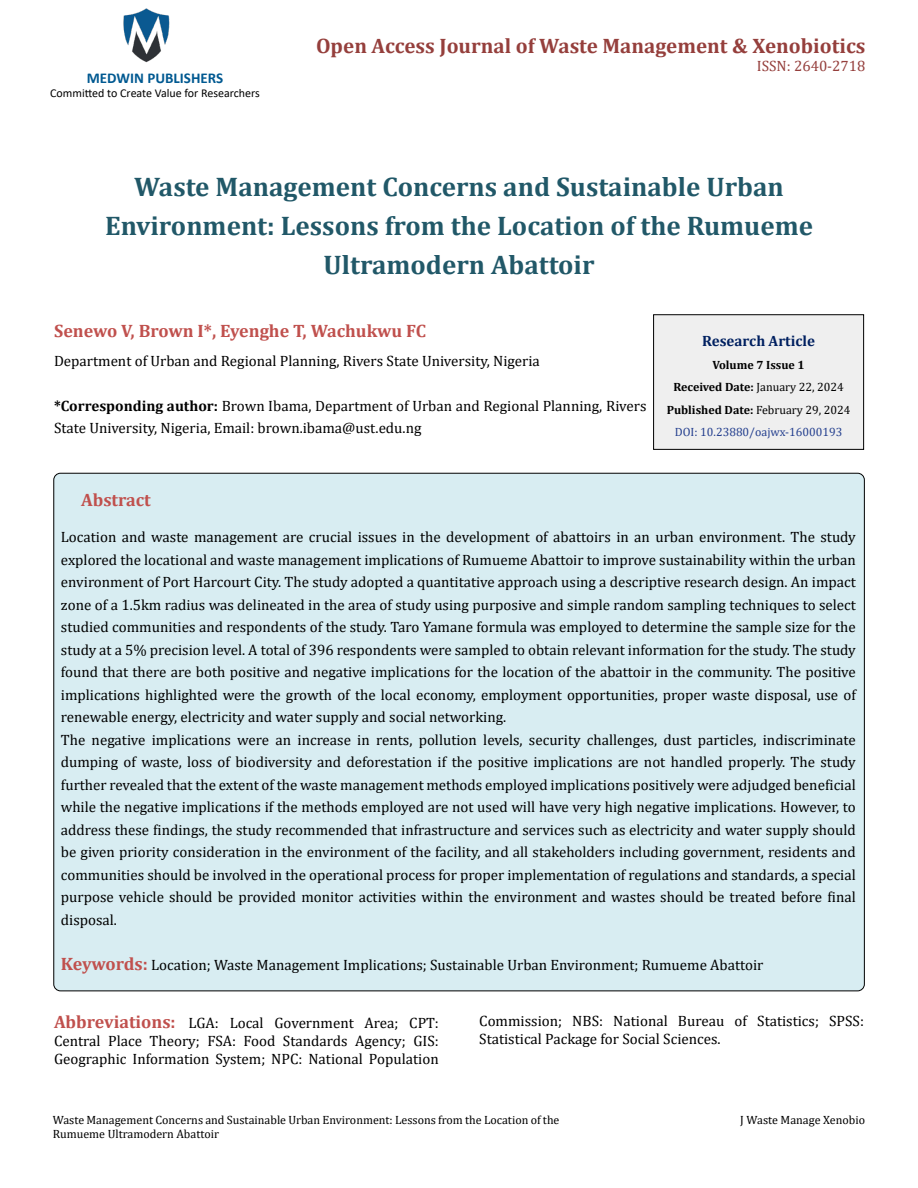
<style>
.page{position:relative;width:918px;height:1188px;background:#fff}
.page>*{position:absolute;margin:0;border:0;box-sizing:border-box;transform-origin:0 0}
.t1{font:700 27px/39px "Cambria";color:#215868;text-align:center}
.t2{font:700 21px "Cambria";color:#953f3c}
.t3{font:700 18px "Cambria";color:#c0504d}
.t4{font:15px/22.5px "Cambria";color:#000}
.t5{font:700 15px "Calibri";color:#005991}
.t6{font:700 15px "Cambria";color:#002060}
.t7{font:15px "Cambria";color:#953f3c}
.t8{font:12px/14.4px "Cambria";color:#000}
.t9{font:700 12px/22.5px "Cambria";color:#000;text-align:center}
.t10{font:12px "Calibri";color:#000}
.s1{font-weight:700}
.s2{font-weight:400}
.s3{font-weight:400;color:#25408f}
.s4{font-weight:700;font-size:18px;color:#c0504d}
</style>
<div class="page">
<img style="left:123px;top:8px;width:47px;height:55px">
<div style="left:654px;top:315px;width:210px;height:134px;background:#efefef"></div>
<div style="left:653px;top:314px;width:211px;height:136px;border:1px solid #000"></div>
<div style="left:54px;top:473px;width:810px;height:518px;background:#d8edf2;border-radius:7px"></div>
<p class="t5" style="left:87px;top:67px;width:138px">MEDWIN PUBLISHERS</p>
<p class="t10" style="left:50px;top:85px;width:211px">Committed to Create Value for Researchers</p>
<h2 class="t2" style="left:316px;top:31px;width:551px">Open Access Journal of Waste Management &amp; Xenobiotics</h2>
<p class="t7" style="left:757px;top:57px;width:110px">ISSN: 2640-2718</p>
<h1 class="t1" style="left:105px;top:166px;width:710px">Waste Management Concerns and Sustainable Urban<br>Environment: Lessons from the Location of the Rumueme<br>Ultramodern Abattoir</h1>
<p class="t3" style="left:54px;top:318px;width:374px">Senewo V, Brown I*, Eyenghe T, Wachukwu FC</p>
<p class="t4" style="left:54px;top:349px;width:487px">Department of Urban and Regional Planning, Rivers State University, Nigeria</p>
<p class="t4" style="left:54px;top:394px;width:594px"><span class="s1">*Corresponding author:</span> Brown Ibama, Department of Urban and Regional Planning, Rivers<br>State University, Nigeria, Email: brown.ibama@ust.edu.ng</p>
<p class="t6" style="left:702px;top:331px;width:114px">Research Article</p>
<p class="t9" style="left:667px;top:353px;width:185px">Volume 7 Issue 1<br>Received Date: <span class="s2">January 22, 2024<br></span>Published Date: <span class="s2">February 29, 2024<br></span><span class="s3">DOI: 10.23880/oajwx-16000193</span></p>
<p class="t3" style="left:81px;top:487px;width:71px">Abstract</p>
<p class="t4" style="left:61px;top:526px;width:797px">Location and waste management are crucial issues in the development of abattoirs in an urban environment. The study explored the locational and waste management implications of Rumueme Abattoir to improve sustainability within the urban environment of Port Harcourt City. The study adopted a quantitative approach using a descriptive research design. An impact zone of a 1.5km radius was delineated in the area of study using purposive and simple random sampling techniques to select studied communities and respondents of the study. Taro Yamane formula was employed to determine the sample size for the study at a 5% precision level. A total of 396 respondents were sampled to obtain relevant information for the study. The study found that there are both positive and negative implications for the location of the abattoir in the community. The positive implications highlighted were the growth of the local economy, employment opportunities, proper waste disposal, use of renewable energy, electricity and water supply and social networking.<br>The negative implications were an increase in rents, pollution levels, security challenges, dust particles, indiscriminate dumping of waste, loss of biodiversity and deforestation if the positive implications are not handled properly. The study further revealed that the extent of the waste management methods employed implications positively were adjudged beneficial while the negative implications if the methods employed are not used will have very high negative implications. However, to address these findings, the study recommended that infrastructure and services such as electricity and water supply should be given priority consideration in the environment of the facility, and all stakeholders including government, residents and communities should be involved in the operational process for proper implementation of regulations and standards, a special purpose vehicle should be provided monitor activities within the environment and wastes should be treated before final disposal.</p>
<p class="t4" style="left:61px;top:953px;width:704px"><span class="s4">Keywords:</span> Location; Waste Management Implications; Sustainable Urban Environment; Rumueme Abattoir</p>
<p class="t4" style="left:54px;top:1014px;width:386px;line-height:18px;text-align:justify"><span class="s4">Abbreviations:</span> LGA: Local Government Area; CPT:<br>Central Place Theory; FSA: Food Standards Agency; GIS:<br>Geographic Information System; NPC: National Population</p>
<p class="t4" style="left:479px;top:1012px;width:386px;line-height:18px">Commission; NBS: National Bureau of Statistics; SPSS:<br>Statistical Package for Social Sciences.</p>
<p class="t8" style="left:53px;top:1113px;width:508px">Waste Management Concerns and Sustainable Urban Environment: Lessons from the Location of the<br>Rumueme Ultramodern Abattoir</p>
<p class="t8" style="left:740px;top:1113px;width:126px">J Waste Manage Xenobio</p>
</div>
